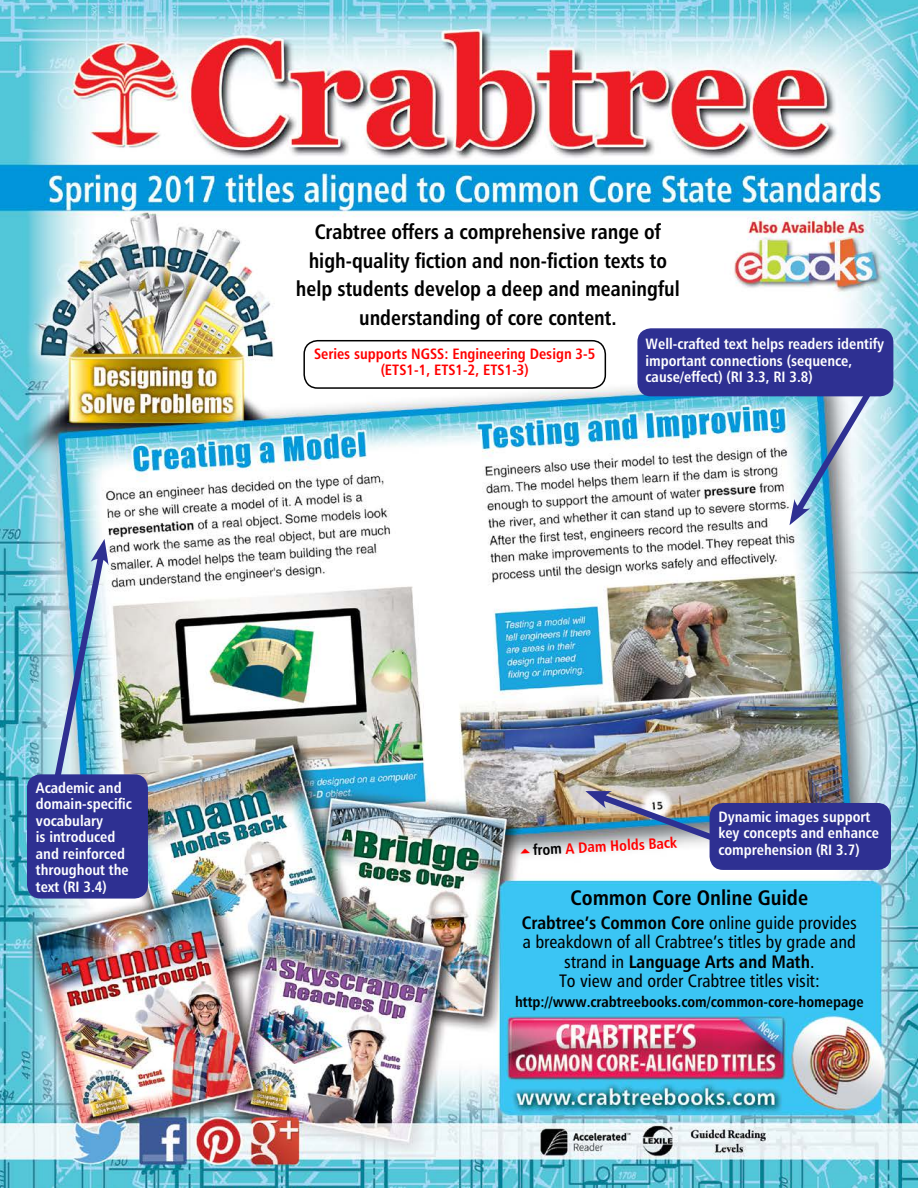
<style>
.page{position:relative;width:918px;height:1188px;background:#fff}
.page>*{position:absolute;margin:0;border:0;box-sizing:border-box;transform-origin:0 0}
.t1{font:21px/28.5px "Humanist 777 BT Bold Condensed B";color:#000;text-align:center}
.t2{font:18px "Humanist 777 BT Roman Condensed B";color:#000}
.t3{font:18px "Humanist 777 BT Bold Condensed B";color:#000}
.t4{font:15px/16.5px "Humanist 777 BT Bold Condensed B";color:#fff}
.t5{font:15px/16.5px "Humanist 777 BT Bold Condensed B";color:#f00;text-align:center}
.t6{font:15px "Humanist 777 BT Bold Condensed B";color:#000}
.s1{color:#000}
.s2{font-family:"Humanist 777 BT Roman Condensed B"}
</style>
<div class="page">
<img style="left:0;top:0;width:918px;height:1188px">
<img style="left:789px;top:396px;width:91px;height:129px">
<img style="left:585px;top:788px;width:145px;height:61px">
<div style="left:304px;top:341px;width:301px;height:47px;background:#fff;border-radius:14px"></div>
<div style="left:303px;top:340px;width:303px;height:49px;border:2px solid #000;border-radius:14px"></div>
<div style="left:710px;top:803px;width:181px;height:67px;background:#2e3092;border-radius:14px"></div>
<img style="left:48px;top:539px;width:61px;height:235px">
<div style="left:27px;top:774px;width:121px;height:125px;background:#2e3092;border-radius:14px"></div>
<div style="left:637px;top:328px;width:256px;height:68px;background:#2e3092;border-radius:14px"></div>
<svg style="left:520px;top:848px;width:10px;height:6px"></svg>
<p class="t4" style="left:36px;top:779px;width:97px">Academic and domain-specific vocabulary<br>is introduced and reinforced throughout the text (RI 3.4)</p>
<h1 class="t1" style="left:296px;top:217px;width:385px">Crabtree offers a comprehensive range of high-quality fiction and non-fiction texts to help students develop a deep and meaningful understanding of core content.</h1>
<p class="t5" style="left:314px;top:345px;width:283px">Series supports NGSS: Engineering Design 3-5 (ETS1-1, ETS1-2, ETS1-3)</p>
<p class="t4" style="left:646px;top:335px;width:240px">Well-crafted text helps readers identify important connections (sequence, cause/effect) (RI 3.3, RI 3.8)</p>
<p class="t5" style="left:533px;top:841px;width:145px;rotate:-3deg"><span class="s1">from</span> A Dam Holds Back</p>
<p class="t4" style="left:718px;top:808px;width:162px">Dynamic images support key concepts and enhance comprehension (RI 3.7)</p>
<h1 class="t1" style="left:571px;top:883px;width:239px">Common Core Online Guide</h1>
<p class="t3" style="left:522px;top:911px;width:337px">Crabtree’s Common Core <span class="s2">online guide provides</span></p>
<p class="t2" style="left:523px;top:931px;width:335px">a breakdown of all Crabtree’s titles by grade and</p>
<p class="t3" style="left:564px;top:950px;width:252px"><span class="s2">strand in</span> Language Arts and Math<span class="s2">.</span></p>
<p class="t2" style="left:559px;top:970px;width:262px">To view and order Crabtree titles visit:</p>
<p class="t6" style="left:515px;top:992px;width:350px">http://www.crabtreebooks.com/common-core-homepage</p>
</div>
